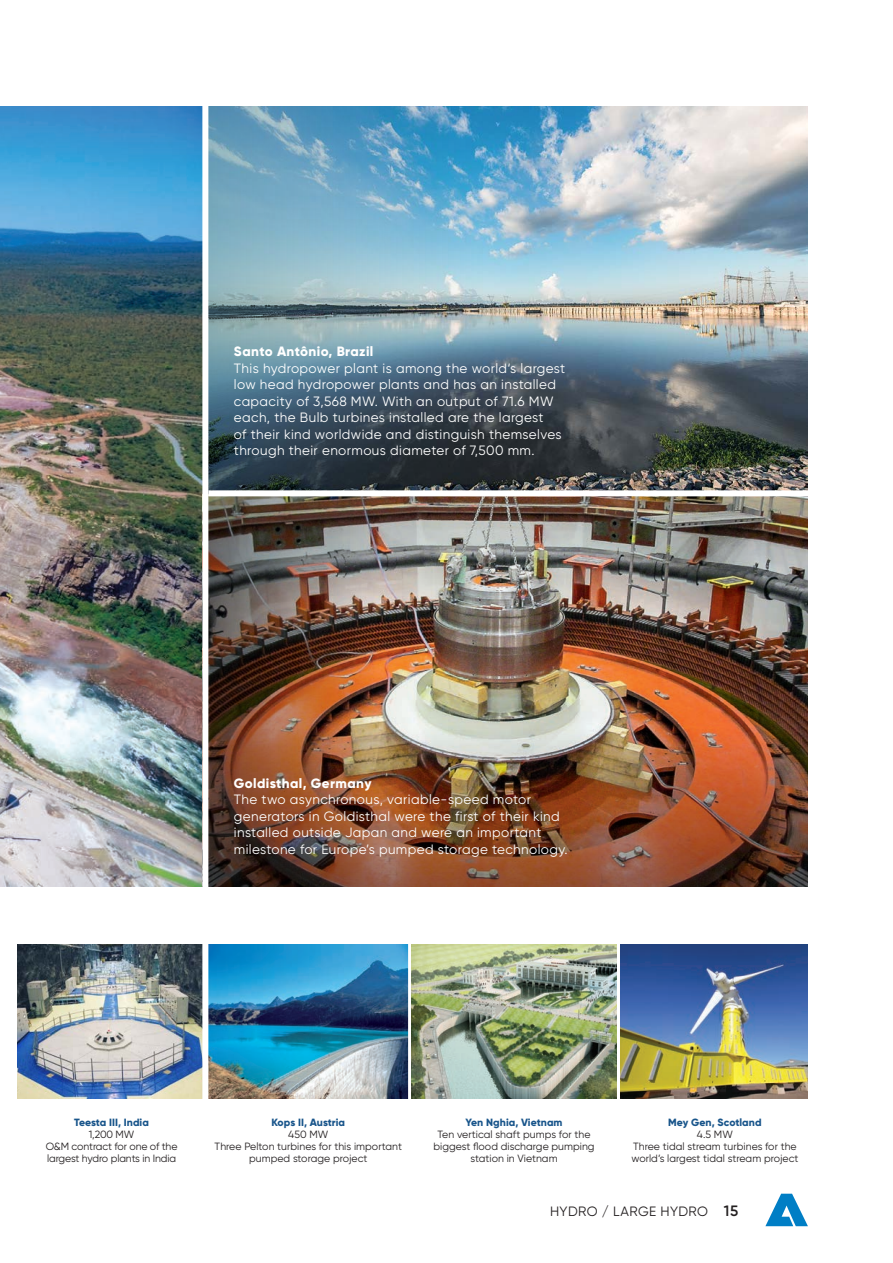
<style>
.page{position:relative;width:893px;height:1263px;background:#fff}
.page>*{position:absolute;margin:0;border:0;box-sizing:border-box;transform-origin:0 0}
.t1{font:13.5px/16.5px "Gilroy";letter-spacing:.03em;color:#fff}
.t2{font:800 13.5px "Gilroy";letter-spacing:.03em;color:#fff}
.t3{font:13.5px "Gilroy";letter-spacing:.03em;color:#231f20}
.t4{font:10.5px/12px "Gilroy";letter-spacing:.005em;color:#231f20;text-align:center}
.t5{font:800 10.5px "Gilroy";letter-spacing:.005em;color:#19558b}
.s1{font-weight:600;font-size:15px}
</style>
<div class="page">
<svg style="left:765px;top:1194px;width:43px;height:32px"></svg>
<img style="left:0;top:106px;width:202px;height:780px">
<img style="left:558px;top:106px;width:250px;height:384px">
<img style="left:425px;top:496px;width:383px;height:189px">
<img style="left:208px;top:106px;width:350px;height:384px">
<img style="left:208px;top:496px;width:217px;height:189px">
<img style="left:208px;top:685px;width:600px;height:201px">
<img style="left:18px;top:945px;width:184px;height:153px">
<img style="left:208px;top:945px;width:200px;height:153px">
<img style="left:620px;top:945px;width:188px;height:153px">
<img style="left:411px;top:945px;width:206px;height:153px">
<p class="t2" style="left:234px;top:343px;width:141px">Santo Antônio, Brazil</p>
<p class="t1" style="left:234px;top:359px;width:333px">This hydropower plant is among the world‘s largest low head hydropower plants and has an installed capacity of 3,568 MW. With an output of 71.6 MW each, the Bulb turbines installed are the largest<br>of their kind worldwide and distinguish themselves through their enormous diameter of 7,500 mm.</p>
<p class="t2" style="left:234px;top:774px;width:139px">Goldisthal, Germany</p>
<p class="t1" style="left:234px;top:791px;width:335px">The two asynchronous, variable-speed motor generators in Goldisthal were the first of their kind installed outside Japan and were an important milestone for Europe’s pumped storage technology.</p>
<p class="t5" style="left:74px;top:1115px;width:76px">Teesta III, India</p>
<p class="t4" style="left:46px;top:1128px;width:133px">1,200 MW<br>O&amp;M contract for one of the largest hydro plants in India</p>
<p class="t5" style="left:271px;top:1115px;width:75px">Kops II, Austria</p>
<p class="t4" style="left:215px;top:1128px;width:189px">450 MW<br>Three Pelton turbines for this important pumped storage project</p>
<p class="t5" style="left:466px;top:1115px;width:99px">Yen Nghia, Vietnam</p>
<p class="t4" style="left:433px;top:1128px;width:163px">Ten vertical shaft pumps for the biggest flood discharge pumping station in Vietnam</p>
<p class="t5" style="left:668px;top:1115px;width:95px">Mey Gen, Scotland</p>
<p class="t4" style="left:631px;top:1128px;width:169px">4.5 MW<br>Three tidal stream turbines for the world’s largest tidal stream project</p>
<p class="t3" style="left:550px;top:1203px;width:190px">HYDRO / LARGE HYDRO <span class="s1">15</span></p>
</div>
